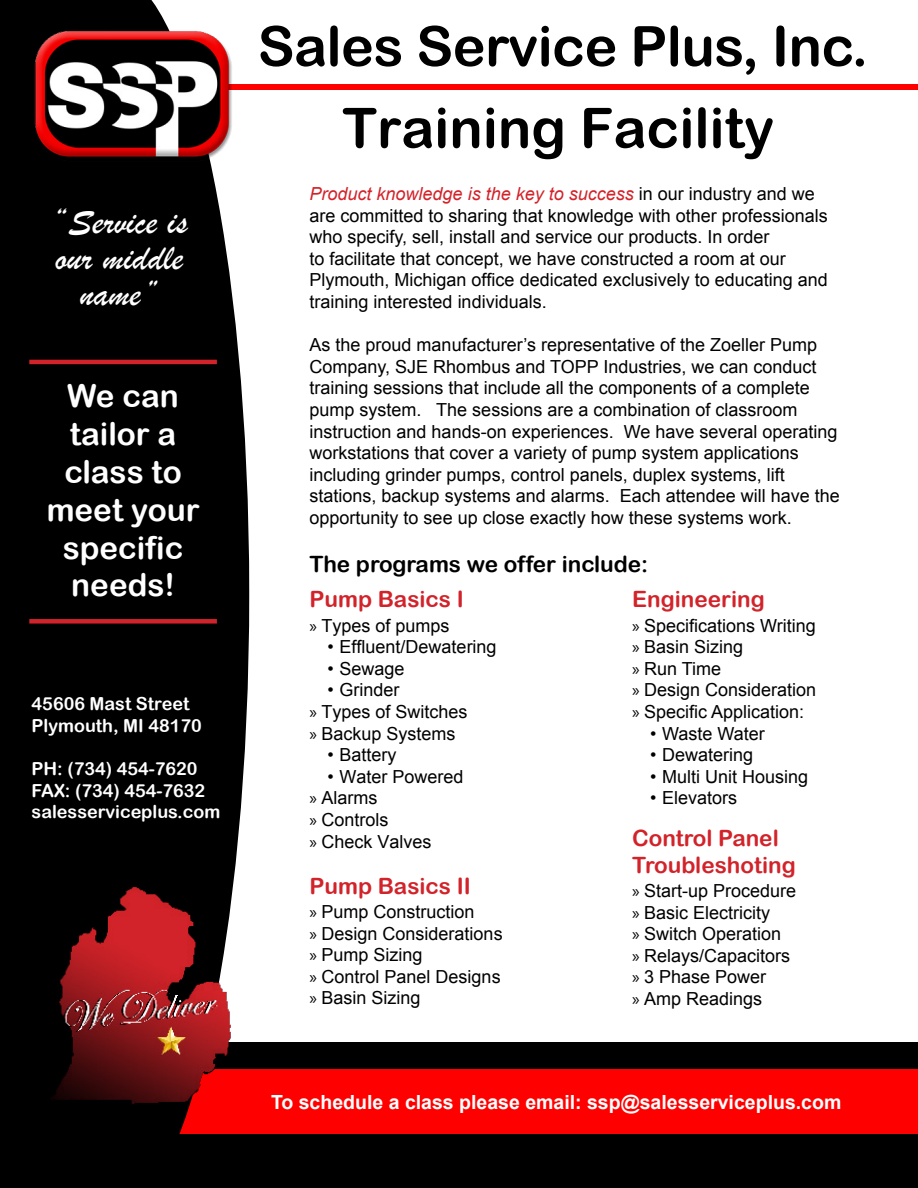
<style>
.page{position:relative;width:918px;height:1188px;background:#fff}
.page>*{position:absolute;margin:0;border:0;box-sizing:border-box;transform-origin:0 0}
.t1{font:55.5px "Arial Rounded MT Bold";letter-spacing:-.01em;color:#000}
.t2{font:37.5px/36px "Brush Script";color:#fff;text-align:center}
.t3{font:31.5px/37.8px "Arial Rounded MT Bold";color:#fff;text-align:center}
.t4{font:22.5px/27px "Arial Rounded MT Bold";color:#d2232a}
.t5{font:22.5px "Arial Rounded MT Bold";color:#000}
.t6{font:700 19.5px "Arial";color:#fff}
.t7{font:18px/21.6px "Arial";color:#000}
.t8{font:18px/21.6px "Arial Rounded MT Bold";color:#fff}
.s1{font-style:italic;color:#d2232a}
.s2{font-family:"Myriad Pro"}
</style>
<div class="page">
<div style="left:136px;top:84px;width:782px;height:6px;background:#f00"></div>
<div style="left:122px;top:1042px;width:796px;height:146px;background:#000"></div>
<div style="left:129px;top:1069px;width:789px;height:65px;background:#f00"></div>
<svg style="left:0;top:0;width:249px;height:1188px;background:#110e0e"></svg>
<img style="left:48px;top:884px;width:189px;height:222px">
<img style="left:30px;top:26px;width:204px;height:137px">
<hr style="left:29px;top:360px;width:188px;height:4px;background:#d2232a">
<div style="left:29px;top:619px;width:188px;height:5px;background:#d2232a"></div>
<h2 class="t2" style="left:51px;top:203px;width:139px">“Service is our middle name”</h2>
<h3 class="t3" style="left:47px;top:377px;width:154px">We can tailor a class to meet your specific needs!</h3>
<p class="t8" style="left:32px;top:693px;width:172px">45606 Mast Street<br>Plymouth, MI 48170</p>
<p class="t8" style="left:32px;top:758px;width:190px">PH: (734) 454-7620<br>FAX: (734) 454-7632 salesserviceplus.com</p>
<h1 class="t1" style="left:258px;top:13px;width:612px">Sales Service Plus, Inc.</h1>
<h1 class="t1" style="left:342px;top:95px;width:433px">Training Facility</h1>
<p class="t7" style="left:310px;top:183px;width:520px"><span class="s1">Product knowledge is the key to success</span> in our industry and we are committed to sharing that knowledge with other professionals who specify, sell, install and service our products. In order<br>to facilitate that concept, we have constructed a room at our Plymouth, Michigan office dedicated exclusively to educating and training interested individuals.</p>
<p class="t7" style="left:310px;top:334px;width:532px">As the proud manufacturer’s representative of the Zoeller Pump Company, SJE Rhombus and TOPP Industries, we can conduct training sessions that include all the components of a complete pump system. The sessions are a combination of classroom instruction and hands-on experiences. We have several operating workstations that cover a variety of pump system applications including grinder pumps, control panels, duplex systems, lift stations, backup systems and alarms. Each attendee will have the opportunity to see up close exactly how these systems work.</p>
<p class="t5" style="left:310px;top:550px;width:340px">The programs we offer include:</p>
<p class="t4" style="left:310px;top:586px;width:156px">Pump Basics I</p>
<p class="t7" style="left:310px;top:615px;width:142px"><span class="s2">»</span> Types of pumps</p>
<p class="t7" style="left:328px;top:636px;width:171px">• Effluent/Dewatering</p>
<p class="t7" style="left:328px;top:658px;width:79px">• Sewage</p>
<p class="t7" style="left:310px;top:679px;width:160px;text-indent:18px">• Grinder<br><span class="s2">»</span> Types of Switches <span class="s2">»</span> Backup Systems</p>
<p class="t7" style="left:328px;top:744px;width:71px">• Battery</p>
<p class="t7" style="left:310px;top:766px;width:156px;text-indent:18px">• Water Powered <span class="s2">»</span> Alarms<br><span class="s2">»</span> Controls<br><span class="s2">»</span> Check Valves</p>
<p class="t4" style="left:632px;top:586px;width:134px">Engineering</p>
<p class="t7" style="left:632px;top:615px;width:186px"><span class="s2">»</span> Specifications Writing <span class="s2">»</span> Basin Sizing<br><span class="s2">»</span> Run Time<br><span class="s2">»</span> Design Consideration <span class="s2">»</span> Specific Application:</p>
<p class="t7" style="left:650px;top:723px;width:116px">• Waste Water</p>
<p class="t7" style="left:650px;top:744px;width:105px">• Dewatering</p>
<p class="t7" style="left:650px;top:766px;width:160px">• Multi Unit Housing</p>
<p class="t7" style="left:650px;top:787px;width:89px">• Elevators</p>
<p class="t4" style="left:632px;top:824px;width:165px">Control Panel<br>Troubleshoting</p>
<p class="t7" style="left:632px;top:880px;width:166px"><span class="s2">»</span> Start-up Procedure <span class="s2">»</span> Basic Electricity<br><span class="s2">»</span> Switch Operation<br><span class="s2">»</span> Relays/Capacitors <span class="s2">»</span> 3 Phase Power<br><span class="s2">»</span> Amp Readings</p>
<p class="t4" style="left:310px;top:872px;width:163px">Pump Basics II</p>
<p class="t7" style="left:310px;top:901px;width:195px"><span class="s2">»</span> Pump Construction<br><span class="s2">»</span> Design Considerations <span class="s2">»</span> Pump Sizing<br><span class="s2">»</span> Control Panel Designs <span class="s2">»</span> Basin Sizing</p>
<p class="t6" style="left:271px;top:1089px;width:572px">To schedule a class please email: ssp@salesserviceplus.com</p>
</div>
